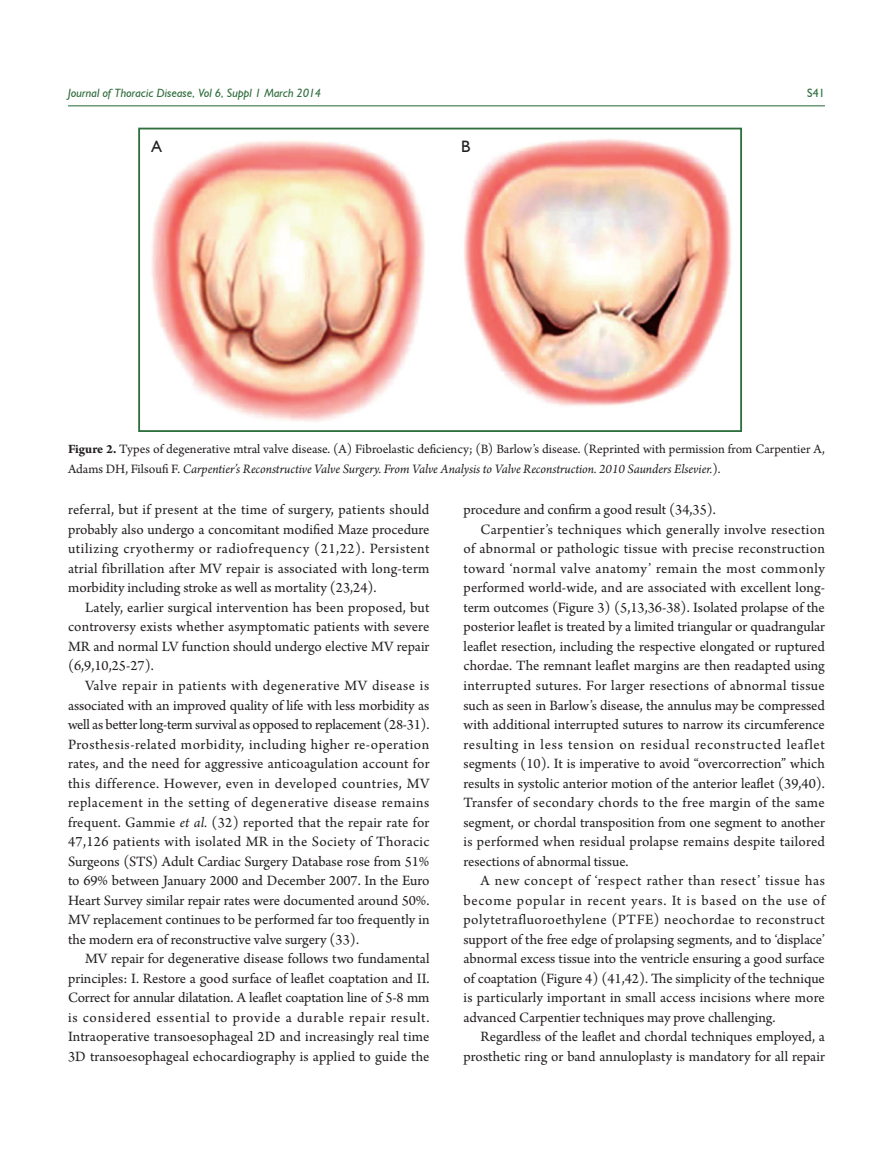
<style>
.page{position:relative;width:893px;height:1170px;background:#fff}
.page>*{position:absolute;margin:0;border:0;box-sizing:border-box;transform-origin:0 0}
.t1{font:16.5px "Humanist 521 BT";color:#231f20}
.t2{font:15px/19.5px "Arno Pro";letter-spacing:.005em;color:#231f20;text-align:justify}
.t3{font:15px "Arno Pro";letter-spacing:.025em;color:#231f20}
.t4{font:15px "Arno Pro";letter-spacing:.03em;color:#231f20}
.t5{font:15px "Arno Pro";letter-spacing:.05em;color:#231f20}
.t6{font:15px "Arno Pro";letter-spacing:.04em;color:#231f20}
.t7{font:15px "Arno Pro";letter-spacing:.045em;color:#231f20}
.t8{font:13.5px/19.5px "Arno Pro";color:#231f20}
.t9{font:italic 12px "Humanist 521 BT";color:#306d3d}
.t10{font:12px "Humanist 521 BT";color:#30703e}
.s1{font-weight:700}
.s2{font-style:italic}
</style>
<div class="page">
<hr style="left:68px;top:105px;width:757px;height:1px;background:#30703e">
<img style="left:151px;top:139px;width:581px;height:283px">
<div style="left:138px;top:128px;width:604px;height:304px;border:2px solid #30703e"></div>
<div style="left:148px;top:138px;width:17px;height:17px;background:#fff"></div>
<div style="left:458px;top:138px;width:17px;height:17px;background:#fff"></div>
<p class="t9" style="left:68px;top:86px;width:255px">Journal of Thoracic Disease, Vol 6, Suppl 1 March 2014</p>
<p class="t10" style="left:807px;top:86px;width:19px">S41</p>
<p class="t1" style="left:151px;top:136px;width:12px">A</p>
<p class="t1" style="left:461px;top:136px;width:11px">B</p>
<p class="t8" style="left:68px;top:440px;width:758px"><span class="s1">Figure 2.</span> Types of degenerative mtral valve disease. (A) Fibroelastic deficiency; (B) Barlow’s disease. (Reprinted with permission from Carpentier A,<br>Adams DH, Filsoufi F. <span class="s2">Carpentier’s Reconstructive Valve Surgery. From Valve Analysis to Valve Reconstruction. 2010 Saunders Elsevier.</span>).</p>
<p class="t2" style="left:68px;top:501px;width:363px">referral, but if present at the time of surgery, patients should probably also undergo a concomitant modified Maze procedure utilizing cryothermy or radiofrequency (21,22). Persistent atrial fibrillation after MV repair is associated with long-term morbidity including stroke as well as mortality (23,24).</p>
<p class="t2" style="left:68px;top:598px;width:363px;text-indent:17px">Lately, earlier surgical intervention has been proposed, but controversy exists whether asymptomatic patients with severe MR and normal LV function should undergo elective MV repair (6,9,10,25-27).</p>
<p class="t2" style="left:68px;top:676px;width:363px;text-indent:17px">Valve repair in patients with degenerative MV disease is associated with an improved quality of life with less morbidity as well as better long-term survival as opposed to replacement (28-31).<br>Prosthesis-related morbidity, including higher re-operation rates, and the need for aggressive anticoagulation account for this difference. However, even in developed countries, MV replacement in the setting of degenerative disease remains frequent. Gammie <span class="s2">et al.</span> (32) reported that the repair rate for 47,126 patients with isolated MR in the Society of Thoracic Surgeons (STS) Adult Cardiac Surgery Database rose from 51% to 69% between January 2000 and December 2007. In the Euro Heart Survey similar repair rates were documented around 50%.<br>MV replacement continues to be performed far too frequently in the modern era of reconstructive valve surgery (33).</p>
<p class="t2" style="left:68px;top:949px;width:363px;text-indent:17px">MV repair for degenerative disease follows two fundamental principles: I. Restore a good surface of leaflet coaptation and II.<br>Correct for annular dilatation. A leaflet coaptation line of 5-8 mm is considered essential to provide a durable repair result.<br>Intraoperative transoesophageal 2D and increasingly real time 3D transoesophageal echocardiography is applied to guide the</p>
<p class="t2" style="left:463px;top:501px;width:254px">procedure and confirm a good result (34,35).</p>
<p class="t3" style="left:480px;top:521px;width:346px">Carpentier’s techniques which generally involve resection</p>
<p class="t2" style="left:463px;top:540px;width:363px">of abnormal or pathologic tissue with precise reconstruction</p>
<p class="t4" style="left:463px;top:560px;width:363px">toward ‘normal valve anatomy’ remain the most commonly</p>
<p class="t2" style="left:463px;top:579px;width:363px">performed world-wide, and are associated with excellent long-</p>
<p class="t2" style="left:463px;top:598px;width:363px">term outcomes (Figure 3) (5,13,36-38). Isolated prolapse of the</p>
<p class="t2" style="left:463px;top:618px;width:363px">posterior leaflet is treated by a limited triangular or quadrangular</p>
<p class="t2" style="left:463px;top:637px;width:363px">leaflet resection, including the respective elongated or ruptured</p>
<p class="t2" style="left:463px;top:657px;width:363px">chordae. The remnant leaflet margins are then readapted using</p>
<p class="t2" style="left:463px;top:676px;width:363px">interrupted sutures. For larger resections of abnormal tissue</p>
<p class="t2" style="left:463px;top:696px;width:363px">such as seen in Barlow’s disease, the annulus may be compressed</p>
<p class="t2" style="left:463px;top:715px;width:363px">with additional interrupted sutures to narrow its circumference</p>
<p class="t5" style="left:463px;top:735px;width:363px">resulting in less tension on residual reconstructed leaflet</p>
<p class="t2" style="left:463px;top:754px;width:363px">segments (10). It is imperative to avoid “overcorrection” which</p>
<p class="t2" style="left:463px;top:774px;width:363px">results in systolic anterior motion of the anterior leaflet (39,40).</p>
<p class="t3" style="left:463px;top:794px;width:363px">Transfer of secondary chords to the free margin of the same</p>
<p class="t2" style="left:463px;top:813px;width:363px">segment, or chordal transposition from one segment to another</p>
<p class="t2" style="left:463px;top:832px;width:363px">is performed when residual prolapse remains despite tailored</p>
<p class="t2" style="left:463px;top:852px;width:166px">resections of abnormal tissue.</p>
<p class="t6" style="left:480px;top:872px;width:346px">A new concept of ‘respect rather than resect’ tissue has</p>
<p class="t7" style="left:463px;top:891px;width:363px">become popular in recent years. It is based on the use of</p>
<p class="t4" style="left:463px;top:911px;width:363px">polytetrafluoroethylene (PTFE) neochordae to reconstruct</p>
<p class="t2" style="left:463px;top:930px;width:363px">support of the free edge of prolapsing segments, and to ‘displace’</p>
<p class="t2" style="left:463px;top:949px;width:363px">abnormal excess tissue into the ventricle ensuring a good surface</p>
<p class="t2" style="left:463px;top:969px;width:363px">of coaptation (Figure 4) (41,42). The simplicity of the technique</p>
<p class="t2" style="left:463px;top:988px;width:363px">is particularly important in small access incisions where more</p>
<p class="t2" style="left:463px;top:1008px;width:313px">advanced Carpentier techniques may prove challenging.</p>
<p class="t2" style="left:480px;top:1027px;width:346px">Regardless of the leaflet and chordal techniques employed, a</p>
<p class="t2" style="left:463px;top:1047px;width:363px">prosthetic ring or band annuloplasty is mandatory for all repair</p>
</div>
